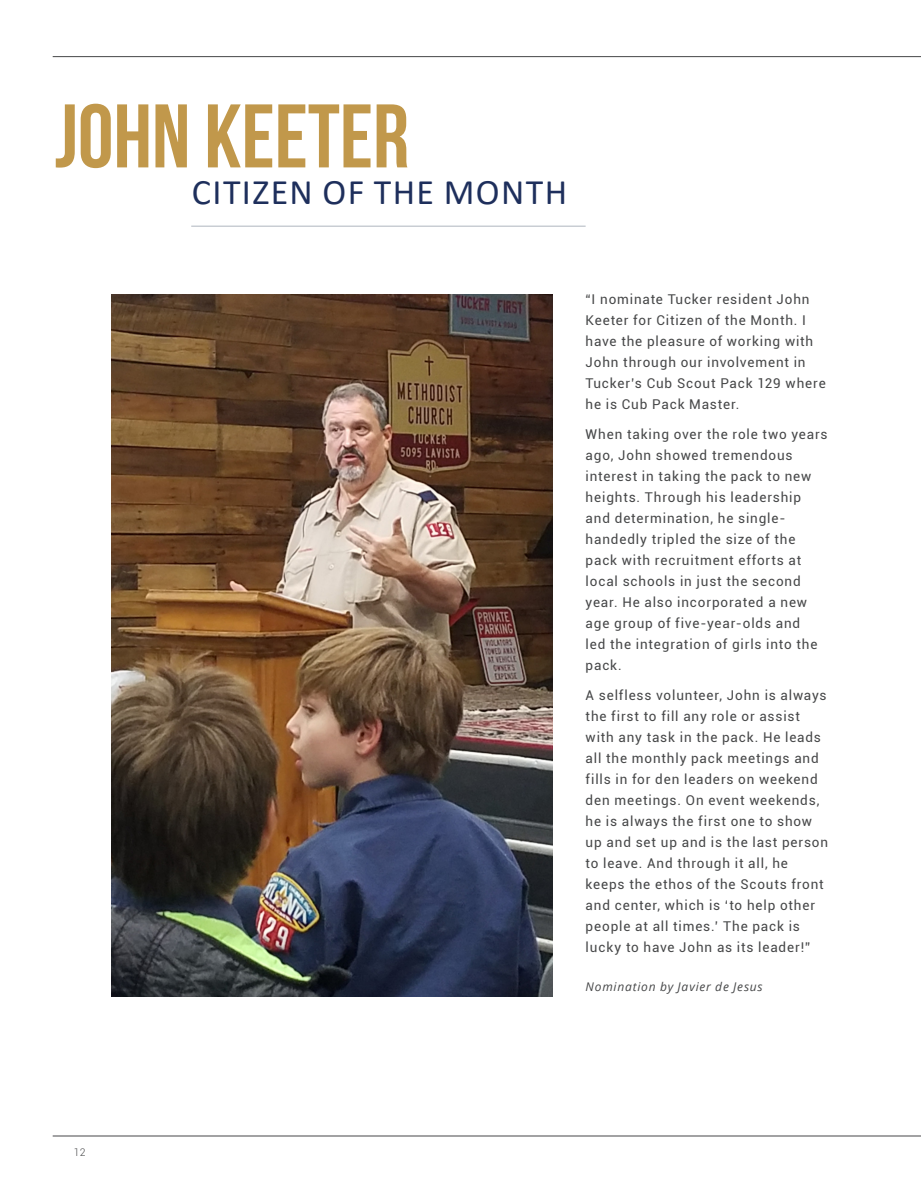
<style>
.page{position:relative;width:921px;height:1196px;background:#fff}
.page>*{position:absolute;margin:0;border:0;box-sizing:border-box;transform-origin:0 0}
.t1{font:90px "Bebas Neue";color:#c1984b}
.t2{font:36px "Calibri";letter-spacing:.04em;color:#1e2f5c}
.t3{font:13.5px/21px "Roboto";letter-spacing:.06em;color:#464748}
.t4{font:italic 12px "Open Sans";letter-spacing:.065em;color:#464748}
.t5{font:300 10.5px "Roboto";color:#464748}
</style>
<div class="page">
<hr style="left:53px;top:56px;width:868px;height:1px;background:#464748">
<hr style="left:53px;top:1136px;width:868px;height:1px;background:#464748">
<img style="left:111px;top:294px;width:441px;height:703px">
<hr style="left:191px;top:226px;width:395px;height:1px;background:#aeb5be">
<p class="t1" style="left:55px;top:87px;width:356px">JOHN KEETER</p>
<p class="t2" style="left:192px;top:167px;width:377px">CITIZEN OF THE MONTH</p>
<p class="t3" style="left:586px;top:288px;width:242px">“I nominate Tucker resident John<br>Keeter for Citizen of the Month. I have the pleasure of working with<br>John through our involvement in<br>Tucker’s Cub Scout Pack 129 where he is Cub Pack Master.</p>
<p class="t3" style="left:586px;top:423px;width:244px">When taking over the role two years ago, John showed tremendous interest in taking the pack to new heights. Through his leadership and determination, he single&shy;handedly tripled the size of the pack with recruitment efforts at local schools in just the second year. He also incorporated a new age group of five-year-olds and<br>led the integration of girls into the pack.</p>
<p class="t3" style="left:586px;top:684px;width:244px">A selfless volunteer, John is always the first to fill any role or assist with any task in the pack. He leads all the monthly pack meetings and fills in for den leaders on weekend den meetings. On event weekends, he is always the first one to show up and set up and is the last person to leave. And through it all, he keeps the ethos of the Scouts front and center, which is ‘to help other people at all times.’ The pack is lucky to have John as its leader!”</p>
<p class="t4" style="left:586px;top:979px;width:179px">Nomination by Javier de Jesus</p>
<p class="t5" style="left:74px;top:1145px;width:13px">12</p>
</div>
